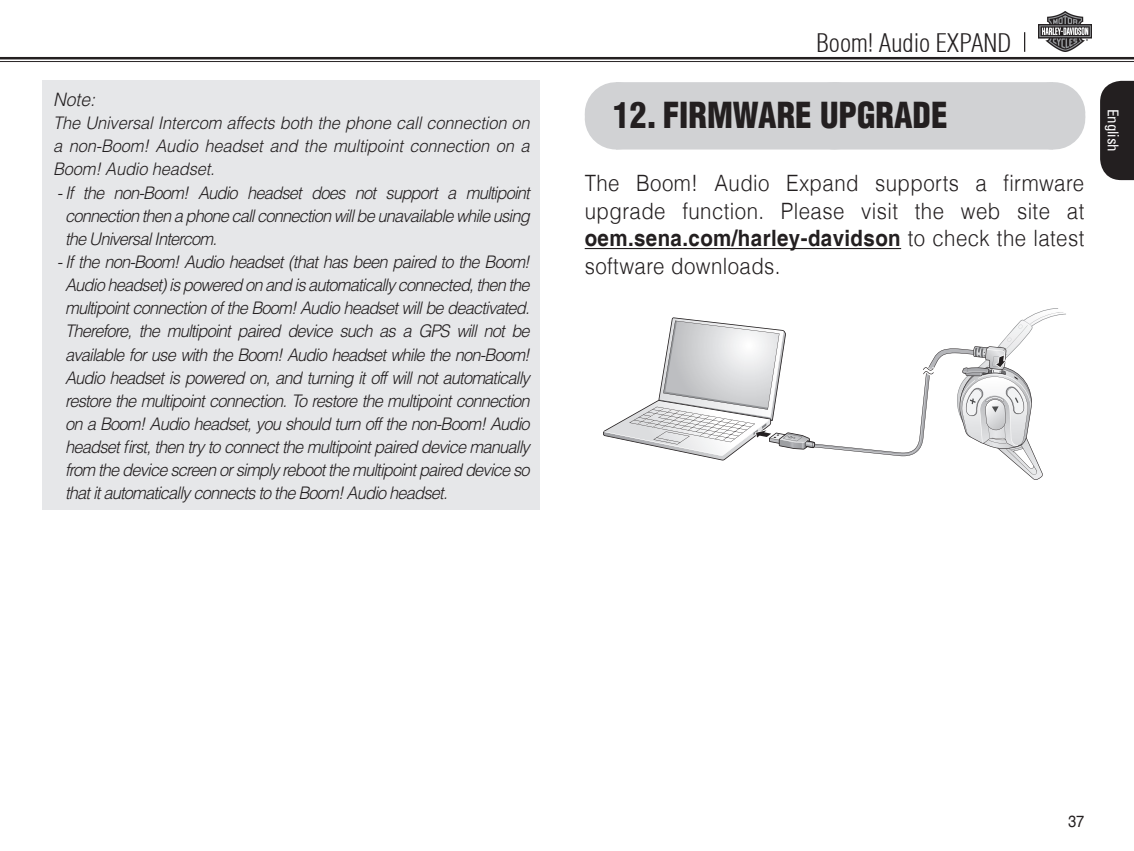
<style>
.page{position:relative;width:1134px;height:851px;background:#fff}
.page>*{position:absolute;margin:0;border:0;box-sizing:border-box;transform-origin:0 0}
.t1{font:900 condensed 35px "Helvetica";color:#231f20;scale:.95 1}
.t2{font:300 condensed 25px "Helvetica";color:#231f20}
.t3{font:300 22.5px/27.5px "Helvetica LT";letter-spacing:.02em;color:#231f20;scale:.91 1}
.t4{font:700 22.5px "Helvetica";letter-spacing:.02em;color:#231f20;scale:.91 1}
.t5{font:italic 300 18.5px "Helvetica";color:#231f20;scale:.95 1}
.t6{font:italic 300 17.25px/23px "Helvetica";letter-spacing:-.05em;color:#231f20;text-align:justify;scale:.95 1}
.t7{font:16.25px "Helvetica";color:#231f20;scale:.9 1}
.t8{font:condensed 15px "Univers";color:#fff}
.s1{font-family:"Helvetica LT";font-weight:300}
</style>
<div class="page">
<svg style="left:1100px;top:81px;width:34px;height:99px;background:#2f2b2c"></svg>
<svg style="left:0;top:59px;width:1134px;height:1px"></svg>
<hr style="left:0;top:57px;width:1134px;height:2px;background:#231f20">
<hr style="left:0;top:61px;width:1134px;height:1px;background:#231f20">
<svg style="left:1024px;top:32px;width:1px;height:20px"></svg>
<img style="left:1039px;top:11px;width:52px;height:41px">
<div style="left:43px;top:81px;width:497px;height:429px;background:#e6e7e9"></div>
<div style="left:616px;top:87px;width:437px;height:62px;background:#d1d2d4"></div>
<hr style="left:1053px;top:87px;width:1px;height:62px;background:#d1d2d4">
<div style="left:616px;top:82px;width:437px;height:63px;background:#d1d2d4"></div>
<hr style="left:1053px;top:82px;width:1px;height:63px;background:#d1d2d4">
<hr style="left:585px;top:248px;width:316px;height:1px;background:#231f20">
<svg style="left:603px;top:308px;width:463px;height:172px"></svg>
<p class="t5" style="left:53px;top:88px;width:46px">Note:</p>
<p class="t6" style="left:53px;top:111px;width:503px">The Universal Intercom affects both the phone call connection on a non-Boom! Audio headset and the multipoint connection on a Boom! Audio headset.</p>
<p class="t6" style="left:65px;top:181px;width:491px;text-indent:-8px">- If the non-Boom! Audio headset does not support a multipoint connection then a phone call connection will be unavailable while using the Universal Intercom.</p>
<p class="t6" style="left:65px;top:250px;width:491px;text-indent:-8px">- If the non-Boom! Audio headset (that has been paired to the Boom!<br>Audio headset) is powered on and is automatically connected, then the multipoint connection of the Boom! Audio headset will be deactivated.<br>Therefore, the multipoint paired device such as a GPS will not be available for use with the Boom! Audio headset while the non-Boom!<br>Audio headset is powered on, and turning it off will not automatically restore the multipoint connection. To restore the multipoint connection on a Boom! Audio headset, you should turn off the non-Boom! Audio headset first, then try to connect the multipoint paired device manually from the device screen or simply reboot the multipoint paired device so that it automatically connects to the Boom! Audio headset.</p>
<h2 class="t2" style="left:816px;top:27px;width:196px">Boom! Audio EXPAND</h2>
<h1 class="t1" style="left:613px;top:93px;width:354px">12. FIRMWARE UPGRADE</h1>
<h3 class="t3" style="left:585px;top:169px;width:551px">The Boom! Audio Expand supports a firmware upgrade function. Please visit the web site at</h3>
<h3 class="t4" style="left:585px;top:224px;width:551px">oem.sena.com/harley-davidson <span class="s1">to check the latest</span></h3>
<h3 class="t3" style="left:585px;top:252px;width:217px">software downloads.</h3>
<p class="t8" style="left:1123px;top:109px;width:45px;rotate:90deg">English</p>
<p class="t7" style="left:1068px;top:812px;width:20px">37</p>
</div>
